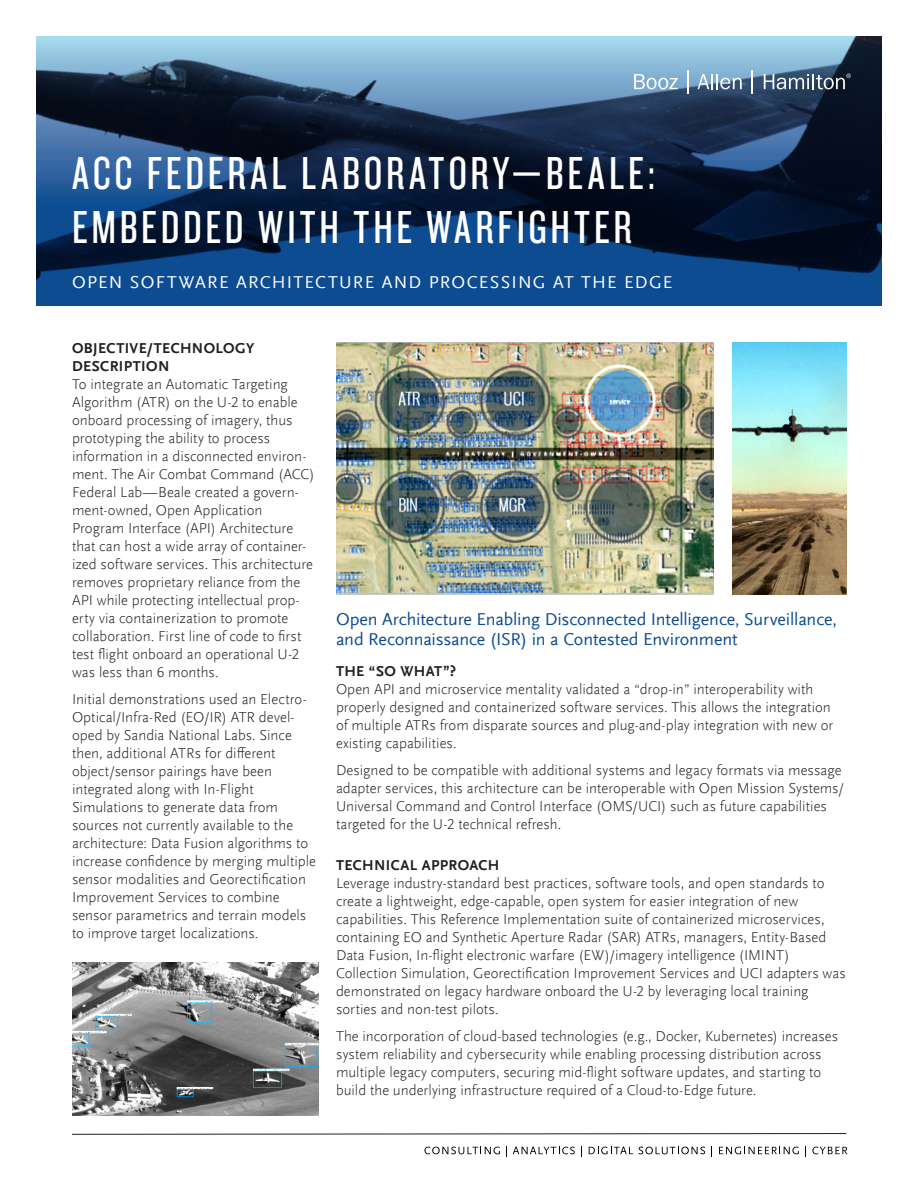
<style>
.page{position:relative;width:918px;height:1188px;background:#fff}
.page>*{position:absolute;margin:0;border:0;box-sizing:border-box;transform-origin:0 0}
.Fact_Sheet_Headline{font:48px/54px "Knockout 28 Junior Feathrwt";letter-spacing:.08em;color:#fff}
.Text_space_after{font:18px/19.5px "Scala Sans Offc";letter-spacing:-.01em;color:#0d4c91}
.Fact_Sheet_Headline-2{font:18px "Scala Sans Offc";letter-spacing:.07em;color:#fff}
.Text_space_after-2{font:300 15px/18px "Scala Sans Offc";color:#231f20}
.Subhead_Level_1{font:700 15px/18px "Scala Sans Offc";letter-spacing:.025em;color:#231f20}
</style>
<div class="page">
<img style="left:36px;top:36px;width:846px;height:270px">
<svg style="left:634px;top:74px;width:44px;height:15px"></svg>
<hr style="left:687px;top:71px;width:2px;height:23px;background:#fff">
<svg style="left:752px;top:71px;width:1px;height:23px"></svg>
<svg style="left:698px;top:74px;width:44px;height:15px"></svg>
<svg style="left:764px;top:74px;width:87px;height:15px"></svg>
<img style="left:72px;top:963px;width:246px;height:153px">
<img style="left:336px;top:342px;width:378px;height:253px">
<img style="left:732px;top:342px;width:114px;height:253px">
<svg style="left:424px;top:1147px;width:76px;height:7px"></svg>
<svg style="left:513px;top:1146px;width:62px;height:9px"></svg>
<svg style="left:589px;top:1147px;width:116px;height:7px"></svg>
<svg style="left:719px;top:1147px;width:80px;height:7px"></svg>
<svg style="left:812px;top:1147px;width:35px;height:7px"></svg>
<svg style="left:72px;top:1133px;width:775px;height:2px;background:#908e8e"></svg>
<p class="Fact_Sheet_Headline" style="left:72px;top:144px;width:585px">ACC FEDERAL LABORATORY—BEALE:<br>EMBEDDED WITH THE WARFIGHTER</p>
<p class="Fact_Sheet_Headline-2" style="left:72px;top:272px;width:602px">OPEN SOFTWARE ARCHITECTURE AND PROCESSING AT THE EDGE</p>
<p class="Subhead_Level_1" style="left:72px;top:339px;width:184px">OBJECTIVE/TECHNOLOGY<br>DESCRIPTION</p>
<p class="Text_space_after-2" style="left:72px;top:375px;width:244px">To integrate an Automatic Targeting Algorithm (ATR) on the U-2 to enable onboard processing of imagery, thus prototyping the ability to process information in a disconnected environ&shy;ment. The Air Combat Command (ACC)<br>Federal Lab—Beale created a govern&shy;ment-owned, Open Application Program Interface (API) Architecture that can host a wide array of container&shy;ized software services. This architecture removes proprietary reliance from the API while protecting intellectual prop&shy;erty via containerization to promote collaboration. First line of code to first test flight onboard an operational U-2 was less than 6 months.</p>
<p class="Text_space_after-2" style="left:72px;top:690px;width:246px">Initial demonstrations used an Electro-Optical/Infra-Red (EO/IR) ATR devel&shy;oped by Sandia National Labs. Since then, additional ATRs for different object/sensor pairings have been integrated along with In-Flight Simulations to generate data from sources not currently available to the architecture: Data Fusion algorithms to increase confidence by merging multiple sensor modalities and Georectification Improvement Services to combine sensor parametrics and terrain models to improve target localizations.</p>
<p class="Text_space_after" style="left:336px;top:610px;width:503px">Open Architecture Enabling Disconnected Intelligence, Surveillance, and Reconnaissance (ISR) in a Contested Environment</p>
<p class="Subhead_Level_1" style="left:336px;top:663px;width:122px">THE “SO WHAT”?</p>
<p class="Text_space_after-2" style="left:336px;top:681px;width:499px">Open API and microservice mentality validated a “drop-in” interoperability with properly designed and containerized software services. This allows the integration of multiple ATRs from disparate sources and plug-and-play integration with new or existing capabilities.</p>
<p class="Text_space_after-2" style="left:336px;top:762px;width:510px">Designed to be compatible with additional systems and legacy formats via message adapter services, this architecture can be interoperable with Open Mission Systems/ Universal Command and Control Interface (OMS/UCI) such as future capabilities targeted for the U-2 technical refresh.</p>
<p class="Subhead_Level_1" style="left:336px;top:856px;width:165px">TECHNICAL APPROACH</p>
<p class="Text_space_after-2" style="left:336px;top:874px;width:512px">Leverage industry-standard best practices, software tools, and open standards to create a lightweight, edge-capable, open system for easier integration of new capabilities. This Reference Implementation suite of containerized microservices, containing EO and Synthetic Aperture Radar (SAR) ATRs, managers, Entity-Based Data Fusion, In-flight electronic warfare (EW)/imagery intelligence (IMINT)<br>Collection Simulation, Georectification Improvement Services and UCI adapters was demonstrated on legacy hardware onboard the U-2 by leveraging local training sorties and non-test pilots.</p>
<p class="Text_space_after-2" style="left:336px;top:1027px;width:504px">The incorporation of cloud-based technologies (e.g., Docker, Kubernetes) increases system reliability and cybersecurity while enabling processing distribution across multiple legacy computers, securing mid-flight software updates, and starting to build the underlying infrastructure required of a Cloud-to-Edge future.</p>
</div>
